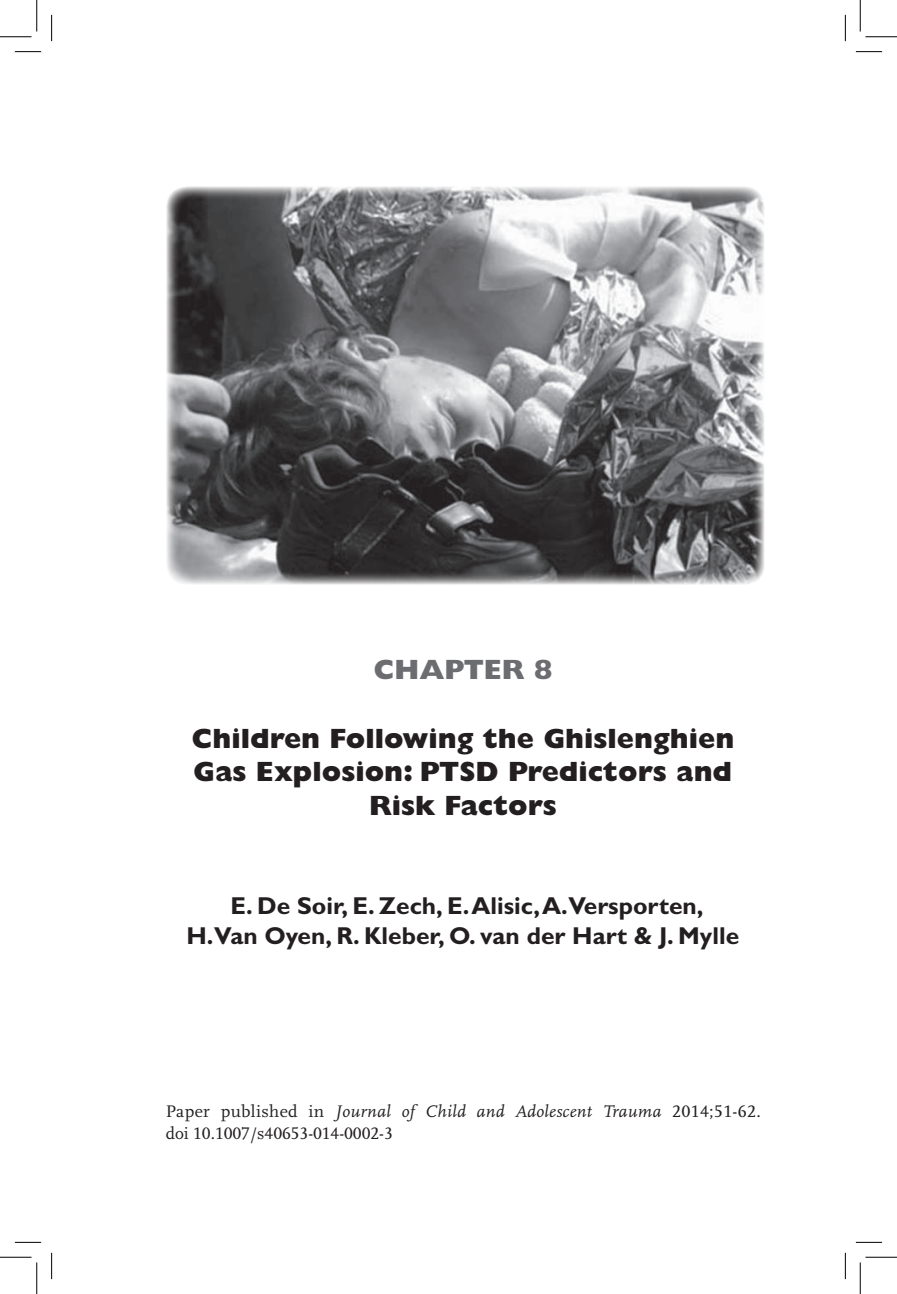
<style>
.page{position:relative;width:897px;height:1294px;background:#fff}
.page>*{position:absolute;margin:0;border:0;box-sizing:border-box;transform-origin:0 0}
.t1{font:800 28px/33.6px "Gill Sans";color:#231f20;text-align:center}
.t2{font:800 28px "Gill Sans";color:#6c6d70}
.t3{font:700 24.5px/29.4px "Gill Sans";color:#231f20;text-align:center}
.t4{font:17.5px/21.9px "Scala LF";color:#231f20}
.s1{font-style:italic}
</style>
<div class="page">
<img style="left:166px;top:186px;width:598px;height:399px">
<svg style="left:15px;top:51px;width:26px;height:1px"></svg>
<svg style="left:856px;top:51px;width:26px;height:1px"></svg>
<svg style="left:15px;top:1242px;width:26px;height:1px"></svg>
<svg style="left:856px;top:1242px;width:26px;height:1px"></svg>
<svg style="left:51px;top:15px;width:1px;height:26px"></svg>
<svg style="left:51px;top:1253px;width:1px;height:26px"></svg>
<svg style="left:845px;top:15px;width:1px;height:26px"></svg>
<svg style="left:845px;top:1253px;width:1px;height:26px"></svg>
<hr style="left:0;top:36px;width:32px;height:1px;background:#000">
<hr style="left:865px;top:36px;width:32px;height:1px;background:#000">
<hr style="left:0;top:1257px;width:32px;height:1px;background:#000">
<hr style="left:865px;top:1257px;width:32px;height:1px;background:#000">
<hr style="left:36px;top:0;width:1px;height:32px;background:#000">
<hr style="left:36px;top:1262px;width:1px;height:32px;background:#000">
<hr style="left:860px;top:0;width:1px;height:32px;background:#000">
<hr style="left:860px;top:1262px;width:1px;height:32px;background:#000">
<h1 class="t2" style="left:373px;top:653px;width:181px">Chapter 8</h1>
<h1 class="t1" style="left:191px;top:721px;width:545px">Children Following the Ghislenghien<br>Gas Explosion: PTSD Predictors and<br>Risk Factors</h1>
<h2 class="t3" style="left:187px;top:891px;width:554px">E. De Soir, E. Zech, E. Alisic, A.Versporten,<br>H.Van Oyen, R. Kleber, O. van der Hart &amp; J. Mylle</h2>
<p class="t4" style="left:166px;top:1100px;width:597px">Paper published in <span class="s1">Journal of Child and Adolescent Trauma</span> 2014;51-62. doi 10.1007/s40653-014-0002-3</p>
</div>
